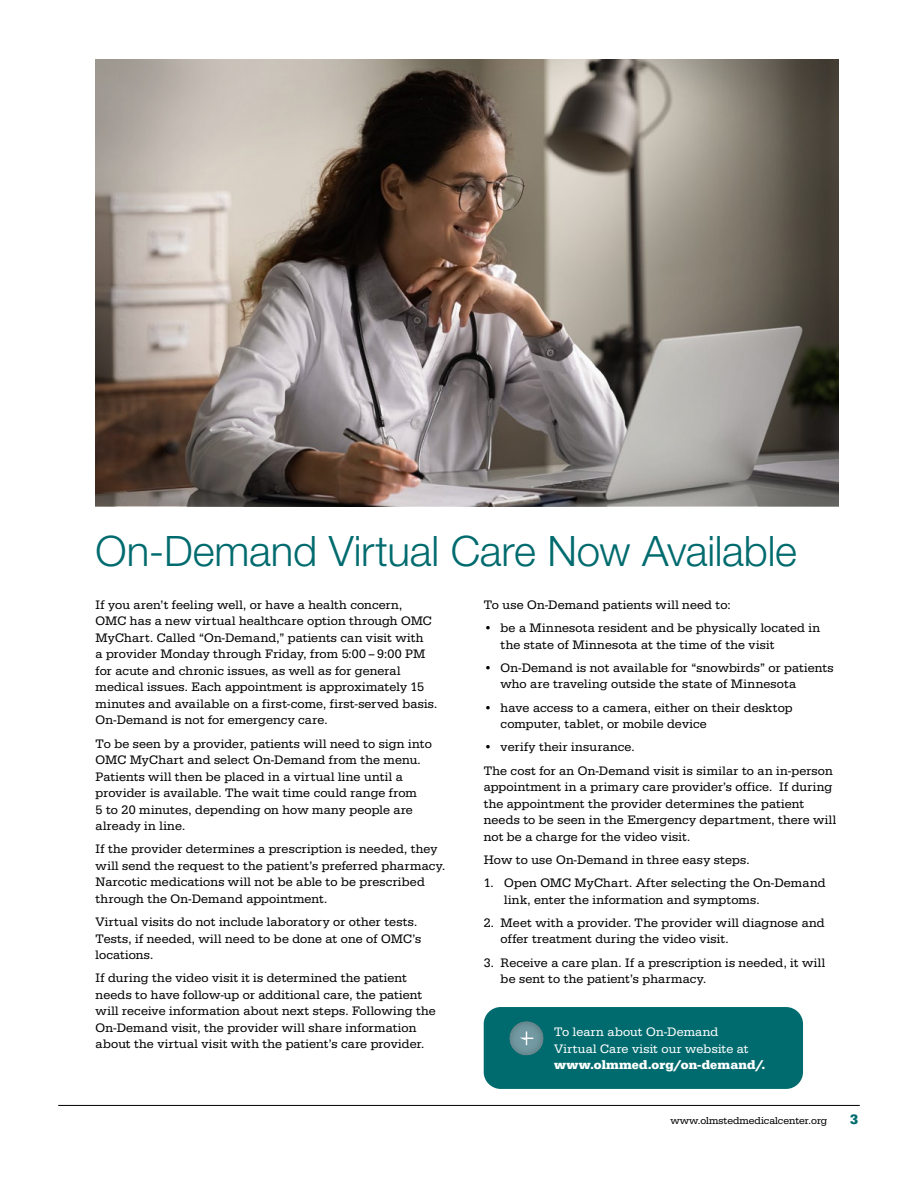
<style>
.page{position:relative;width:918px;height:1188px;background:#fff}
.page>*{position:absolute;margin:0;border:0;box-sizing:border-box;transform-origin:0 0}
.t1{font:300 42px "Helvetica Neue LT Std";letter-spacing:-.005em;color:#006b6e}
.t2{font:700 14.1px "Serifa";color:#006b6e}
.t3{font:12.75px/16.5px "Serifa";letter-spacing:.015em;color:#000}
.t4{font:12.75px/16.5px "Serifa";letter-spacing:.015em;color:#fff}
.t5{font:700 12.75px "Serifa";letter-spacing:.015em;color:#fff}
.t6{font:10.5px "Serifa";color:#000}
</style>
<div class="page">
<hr style="left:58px;top:1105px;width:802px;height:1px;background:#000">
<img style="left:96px;top:60px;width:742px;height:446px">
<div style="left:484px;top:1007px;width:319px;height:82px;background:#006b6e;border-radius:17px"></div>
<div style="left:497px;top:1010px;width:61px;height:47px;background:#000;opacity:.3"></div>
<svg style="left:520px;top:1031px;width:13px;height:14px"></svg>
<h1 class="t1" style="left:96px;top:525px;width:703px">On-Demand Virtual Care Now Available</h1>
<p class="t3" style="left:96px;top:597px;width:343px">If you aren’t feeling well, or have a health concern,<br>OMC has a new virtual healthcare option through OMC MyChart. Called “On-Demand,” patients can visit with<br>a provider Monday through Friday, from 5:00 – 9:00 PM for acute and chronic issues, as well as for general medical issues. Each appointment is approximately 15 minutes and available on a first-come, first-served basis.<br>On-Demand is not for emergency care.</p>
<p class="t3" style="left:96px;top:735px;width:338px">To be seen by a provider, patients will need to sign into OMC MyChart and select On-Demand from the menu.<br>Patients will then be placed in a virtual line until a provider is available. The wait time could range from<br>5 to 20 minutes, depending on how many people are already in line.</p>
<p class="t3" style="left:96px;top:841px;width:351px">If the provider determines a prescription is needed, they will send the request to the patient’s preferred pharmacy.<br>Narcotic medications will not be able to be prescribed through the On-Demand appointment.</p>
<p class="t3" style="left:96px;top:914px;width:327px">Virtual visits do not include laboratory or other tests.<br>Tests, if needed, will need to be done at one of OMC’s locations.</p>
<p class="t3" style="left:96px;top:970px;width:342px">If during the video visit it is determined the patient needs to have follow-up or additional care, the patient will receive information about next steps. Following the On-Demand visit, the provider will share information about the virtual visit with the patient’s care provider.</p>
<p class="t3" style="left:484px;top:597px;width:248px">To use On-Demand patients will need to:</p>
<p class="t3" style="left:501px;top:620px;width:321px;text-indent:-17px">• be a Minnesota resident and be physically located in the state of Minnesota at the time of the visit</p>
<p class="t3" style="left:501px;top:660px;width:334px;text-indent:-17px">• On-Demand is not available for “snowbirds” or patients who are traveling outside the state of Minnesota</p>
<p class="t3" style="left:501px;top:699px;width:294px;text-indent:-17px">• have access to a camera, either on their desktop computer, tablet, or mobile device</p>
<p class="t3" style="left:484px;top:736px;width:351px;line-height:23.2px">• verify their insurance.<br>The cost for an On-Demand visit is similar to an in-person</p>
<p class="t3" style="left:484px;top:779px;width:354px">appointment in a primary care provider’s office. If during the appointment the provider determines the patient needs to be seen in the Emergency department, there will not be a charge for the video visit.</p>
<p class="t3" style="left:484px;top:852px;width:267px">How to use On-Demand in three easy steps.</p>
<p class="t3" style="left:504px;top:875px;width:323px;text-indent:-20px">1. Open OMC MyChart. After selecting the On-Demand link, enter the information and symptoms.</p>
<p class="t3" style="left:501px;top:915px;width:326px;text-indent:-17px">2. Meet with a provider. The provider will diagnose and offer treatment during the video visit.</p>
<p class="t3" style="left:501px;top:954px;width:326px;text-indent:-17px">3. Receive a care plan. If a prescription is needed, it will be sent to the patient’s pharmacy.</p>
<p class="t4" style="left:554px;top:1024px;width:196px">To learn about On-Demand<br>Virtual Care visit our website at</p>
<p class="t5" style="left:554px;top:1057px;width:213px">www.olmmed.org/on-demand/.</p>
<p class="t6" style="left:670px;top:1115px;width:158px">www.olmstedmedicalcenter.org</p>
<p class="t2" style="left:850px;top:1111px;width:9px">3</p>
</div>
